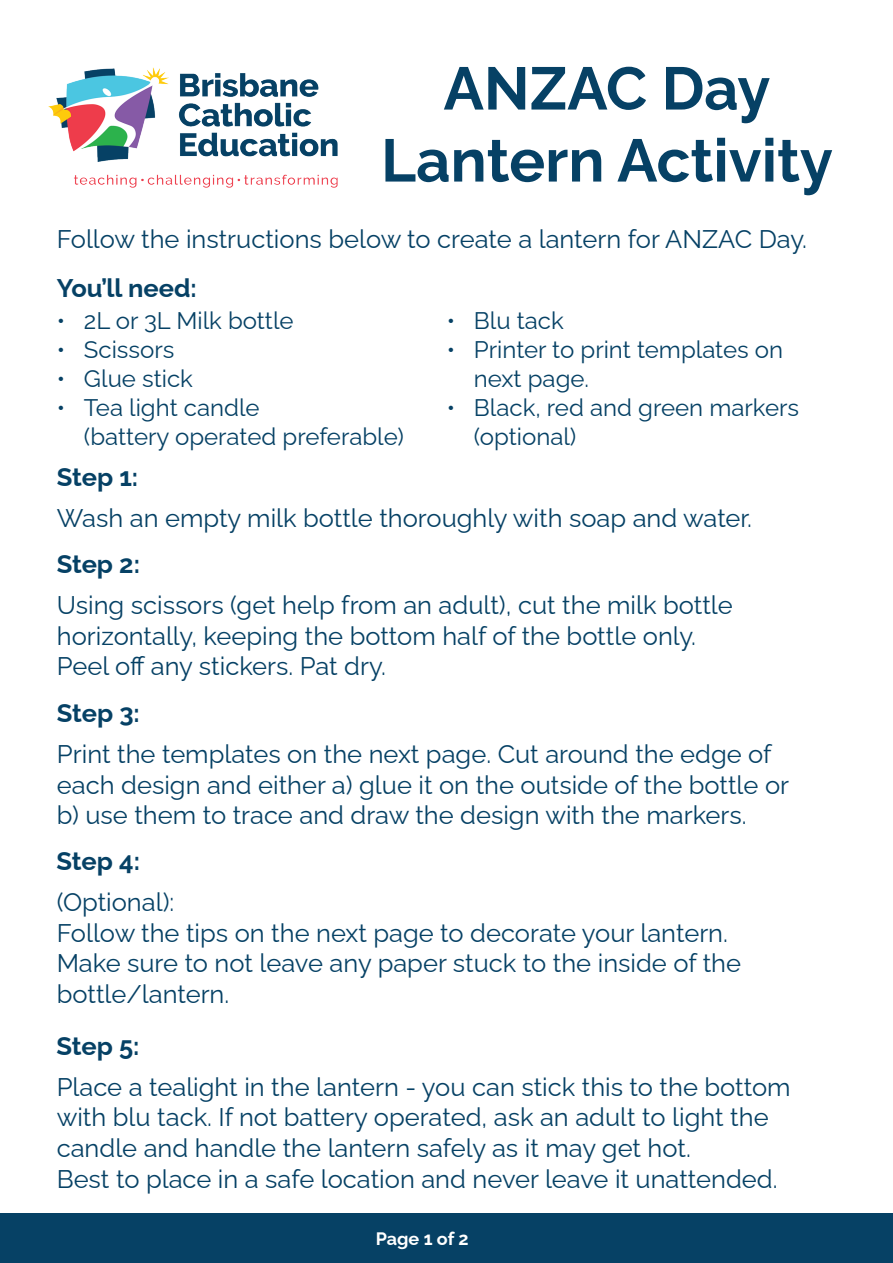
<style>
.page{position:relative;width:893px;height:1263px;background:#fff}
.page>*{position:absolute;margin:0;border:0;box-sizing:border-box;transform-origin:0 0}
.t1{font:700 60px/72px "Raleway";color:#064165;text-align:center}
.t2{font:25.5px/30.6px "Raleway";color:#064165}
.t3{font:700 25.5px "Raleway";letter-spacing:-.005em;color:#064165}
.t4{font:24px/28.8px "Raleway";color:#064165}
.t5{font:700 18px "Raleway";letter-spacing:-.005em;color:#fff}
</style>
<div class="page">
<img style="left:48px;top:67px;width:290px;height:121px">
<div style="left:0;top:1214px;width:893px;height:49px;background:#064165"></div>
<h1 class="t1" style="left:381px;top:46px;width:453px">ANZAC Day<br>Lantern Activity</h1>
<p class="t2" style="left:57px;top:221px;width:752px">Follow the instructions below to create a lantern for ANZAC Day.</p>
<p class="t3" style="left:57px;top:268px;width:141px">You’ll need:</p>
<p class="t4" style="left:57px;top:304px;width:238px">• 2L or 3L Milk bottle</p>
<p class="t4" style="left:57px;top:333px;width:119px">• Scissors</p>
<p class="t4" style="left:57px;top:361px;width:137px">• Glue stick</p>
<p class="t4" style="left:84px;top:390px;width:321px;text-indent:-27px">• Tea light candle<br>(battery operated preferable)</p>
<p class="t4" style="left:447px;top:304px;width:118px">• Blu tack</p>
<p class="t4" style="left:474px;top:333px;width:311px;text-indent:-27px">• Printer to print templates on next page.</p>
<p class="t4" style="left:474px;top:390px;width:327px;text-indent:-27px">• Black, red and green markers (optional)</p>
<p class="t3" style="left:57px;top:456px;width:83px">Step 1:</p>
<p class="t2" style="left:57px;top:500px;width:696px">Wash an empty milk bottle thoroughly with soap and water.</p>
<p class="t3" style="left:57px;top:544px;width:85px">Step 2:</p>
<p class="t2" style="left:57px;top:587px;width:677px">Using scissors (get help from an adult), cut the milk bottle horizontally, keeping the bottom half of the bottle only.<br>Peel off any stickers. Pat dry.</p>
<p class="t3" style="left:57px;top:693px;width:85px">Step 3:</p>
<p class="t2" style="left:57px;top:736px;width:734px">Print the templates on the next page. Cut around the edge of each design and either a) glue it on the outside of the bottle or b) use them to trace and draw the design with the markers.</p>
<p class="t3" style="left:57px;top:841px;width:85px">Step 4:</p>
<p class="t2" style="left:57px;top:884px;width:686px">(Optional):<br>Follow the tips on the next page to decorate your lantern.<br>Make sure to not leave any paper stuck to the inside of the bottle/lantern.</p>
<p class="t3" style="left:57px;top:1025px;width:84px">Step 5:</p>
<p class="t2" style="left:57px;top:1069px;width:735px">Place a tealight in the lantern - you can stick this to the bottom with blu tack. If not battery operated, ask an adult to light the candle and handle the lantern safely as it may get hot.<br>Best to place in a safe location and never leave it unattended.</p>
<p class="t5" style="left:376px;top:1224px;width:94px">Page 1 of 2</p>
</div>
